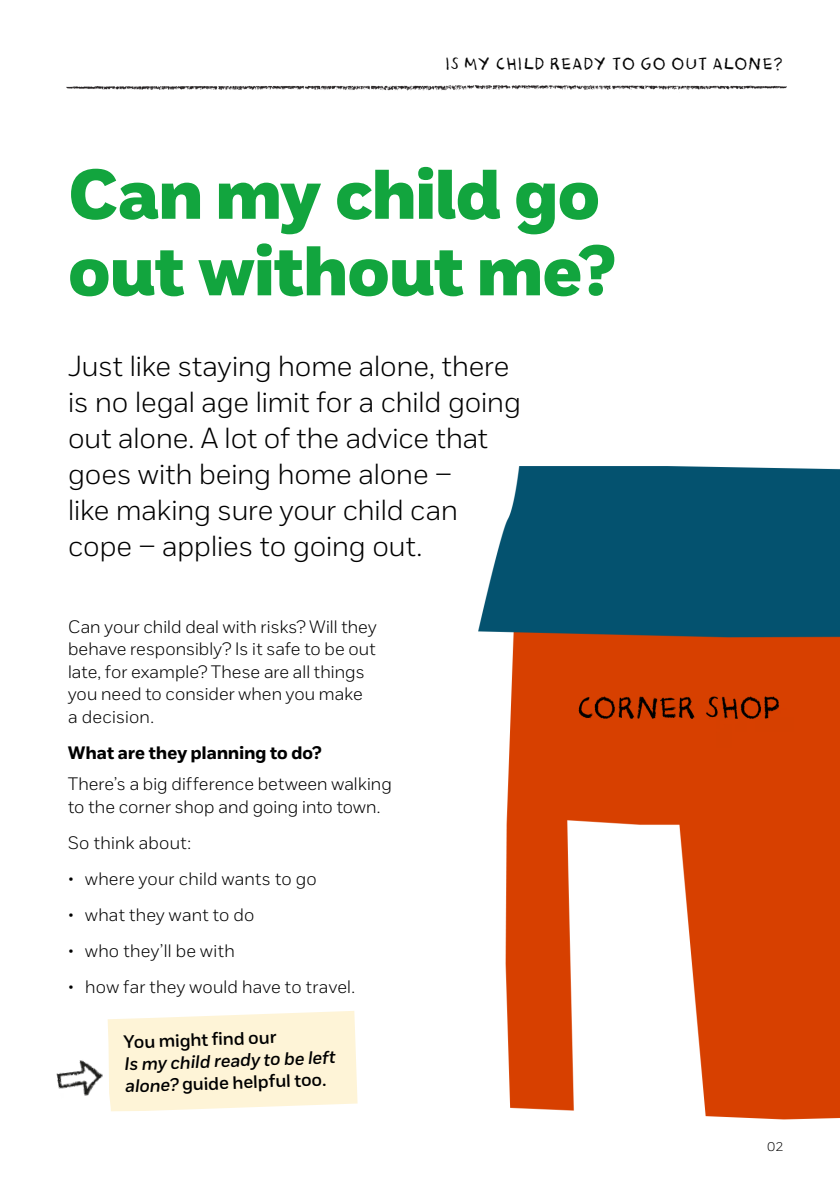
<style>
.page{position:relative;width:840px;height:1191px;background:#fff}
.page>*{position:absolute;margin:0;border:0;box-sizing:border-box;transform-origin:0 0}
.t1{font:70px/76.6px "NSPCC Headline";color:#12a53e}
.t2{font:300 29px/36px "NSPCC";color:#000}
.t3{font:300 18px/22.4px "NSPCC";letter-spacing:.005em;color:#000}
.t4{font:italic 600 18px/22px "NSPCC";color:#000}
.t5{font:18px "NSPCC Crayon";letter-spacing:-.005em;color:#000}
.t6{font:700 18px "NSPCC";letter-spacing:.015em;color:#000}
.t7{font:600 18px "NSPCC";color:#000}
.t8{font:300 12.4px "NSPCC";color:#000}
.s1{font-style:normal}
</style>
<div class="page">
<svg style="left:108px;top:1011px;width:249px;height:100px;background:#fef4da"></svg>
<img style="left:66px;top:85px;width:720px;height:6px">
<img style="left:478px;top:466px;width:361px;height:654px">
<img style="left:56px;top:1060px;width:47px;height:36px">
<p class="t5" style="left:445px;top:55px;width:339px">IS MY CHILD READY TO GO OUT ALONE?</p>
<h1 class="t1" style="left:68px;top:156px;width:548px">Can my child go out without me?</h1>
<h2 class="t2" style="left:68px;top:348px;width:454px">Just like staying home alone, there is no legal age limit for a child going out alone. A lot of the advice that goes with being home alone –<br>like making sure your child can cope – applies to going out.</h2>
<p class="t3" style="left:68px;top:615px;width:310px">Can your child deal with risks? Will they behave responsibly? Is it safe to be out late, for example? These are all things you need to consider when you make a decision.</p>
<p class="t6" style="left:68px;top:741px;width:255px">What are they planning to do?</p>
<p class="t3" style="left:68px;top:773px;width:325px">There’s a big difference between walking to the corner shop and going into town.</p>
<p class="t3" style="left:68px;top:831px;width:124px">So think about:</p>
<p class="t3" style="left:68px;top:867px;width:250px">• where your child wants to go</p>
<p class="t3" style="left:68px;top:903px;width:188px">• what they want to do</p>
<p class="t3" style="left:68px;top:939px;width:168px">• who they’ll be with</p>
<p class="t3" style="left:68px;top:975px;width:288px">• how far they would have to travel.</p>
<p class="t7" style="left:123px;top:1031px;width:154px;rotate:-2deg">You might fi nd our</p>
<p class="t4" style="left:124px;top:1053px;width:212px;rotate:-2deg">Is my child ready to be left alone? <span class="s1">guide helpful too.</span></p>
<p class="t8" style="left:767px;top:1139px;width:17px">02</p>
</div>
